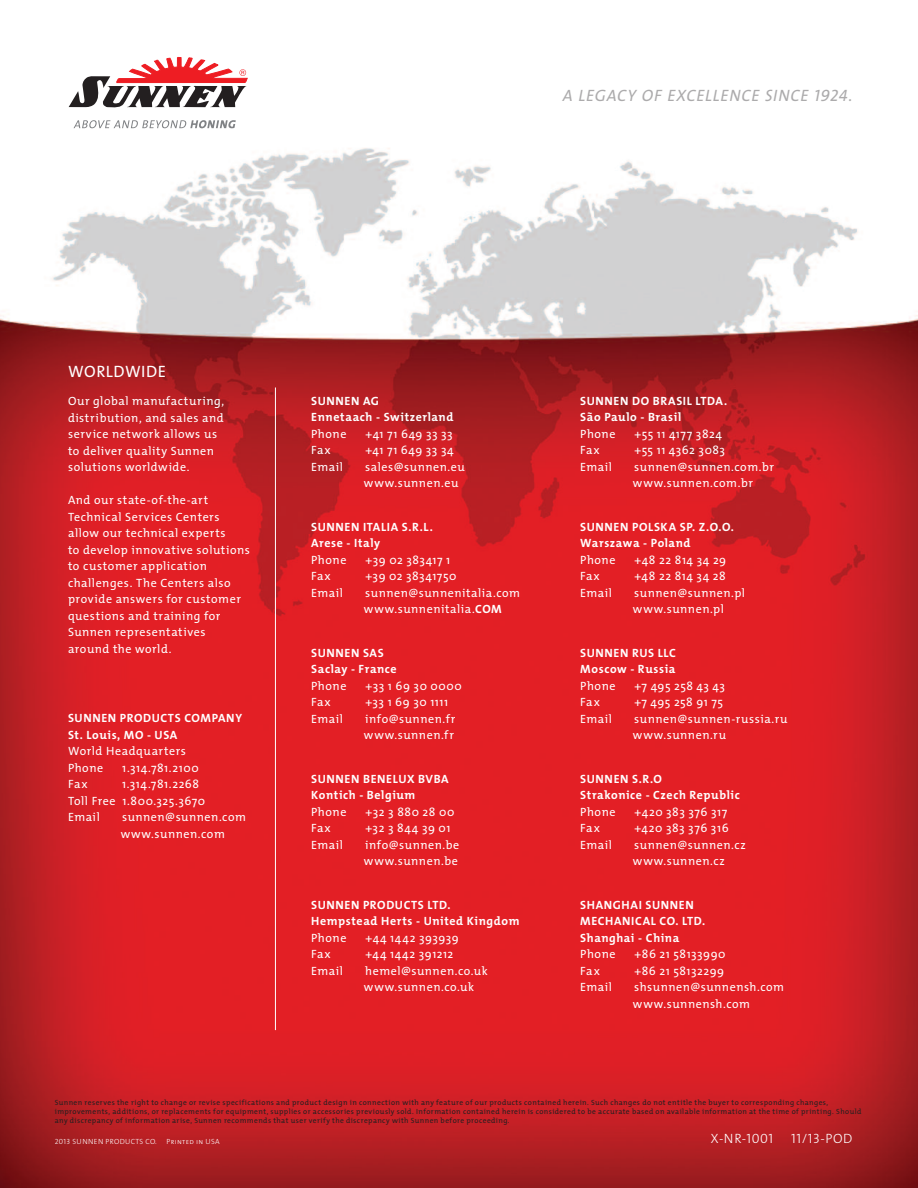
<style>
.page{position:relative;width:918px;height:1188px;background:#fff}
.page>*{position:absolute;margin:0;border:0;box-sizing:border-box;transform-origin:0 0}
.t1{font:italic 16.5px "The Mix Caps";letter-spacing:.04em;color:#acabac}
.t2{font:16.5px "The Mix Caps";letter-spacing:.03em;color:#fff}
.t3{font:13.5px "The Mix Light Caps";letter-spacing:.04em;color:#fff}
.t4{font:12px/16.5px "The Mix";letter-spacing:.045em;color:#fff}
.t5{font:700 12px/16.5px "The Mix";letter-spacing:.05em;color:#fff}
.t6{font:7.5px/9px "The Mix";letter-spacing:.055em;color:#231f20}
.t7{font:7.5px "The Mix Light Caps";letter-spacing:.04em;color:#fff}
.s1{font-weight:700}
</style>
<div class="page">
<img style="left:0;top:56px;width:918px;height:1132px">
<svg style="left:69px;top:57px;width:179px;height:51px"></svg>
<svg style="left:74px;top:120px;width:162px;height:8px"></svg>
<hr style="left:275px;top:388px;width:1px;height:642px;background:#fff">
<h1 class="t1" style="left:563px;top:90px;width:291px">A LEGACY OF EXCELLENCE SINCE 1924.</h1>
<h1 class="t2" style="left:68px;top:366px;width:100px">WORLDWIDE</h1>
<p class="t4" style="left:68px;top:394px;width:158px">Our global manufacturing, distribution, and sales and service network allows us to deliver quality Sunnen solutions worldwide.</p>
<p class="t4" style="left:68px;top:493px;width:183px">And our state-of-the-art<br>Technical Services Centers allow our technical experts<br>to develop innovative solutions to customer application challenges. The Centers also provide answers for customer questions and training for<br>Sunnen representatives around the world.</p>
<p class="t5" style="left:68px;top:711px;width:176px">SUNNEN PRODUCTS COMPANY<br>St. Louis, MO - USA</p>
<p class="t4" style="left:68px;top:744px;width:119px">World Headquarters<br>Phone</p>
<p class="t4" style="left:122px;top:761px;width:78px">1.314.781.2100</p>
<p class="t4" style="left:68px;top:777px;width:139px;text-indent:54px">1.314.781.2268<br>Toll Free 1.800.325.3670<br>Email</p>
<p class="t4" style="left:68px;top:777px;width:21px">Fax</p>
<p class="t4" style="left:121px;top:810px;width:127px">sunnen@sunnen.com www.sunnen.com</p>
<p class="t5" style="left:311px;top:394px;width:144px">SUNNEN AG<br>Ennetaach - Switzerland</p>
<p class="t4" style="left:311px;top:427px;width:37px">Phone</p>
<p class="t4" style="left:365px;top:427px;width:89px">+41 71 649 33 33</p>
<p class="t4" style="left:311px;top:443px;width:21px">Fax</p>
<p class="t4" style="left:365px;top:443px;width:90px">+41 71 649 33 34</p>
<p class="t4" style="left:311px;top:460px;width:33px">Email</p>
<p class="t4" style="left:364px;top:460px;width:103px">sales@sunnen.eu www.sunnen.eu</p>
<p class="t5" style="left:311px;top:520px;width:123px">SUNNEN ITALIA S.R.L.<br>Arese - Italy</p>
<p class="t4" style="left:311px;top:553px;width:37px">Phone</p>
<p class="t4" style="left:366px;top:553px;width:86px">+39 02 383417 1</p>
<p class="t4" style="left:311px;top:569px;width:21px">Fax</p>
<p class="t4" style="left:365px;top:569px;width:93px">+39 02 38341750</p>
<p class="t4" style="left:311px;top:586px;width:33px">Email</p>
<p class="t4" style="left:364px;top:586px;width:158px">sunnen@sunnenitalia.com www.sunnenitalia.<span class="s1">COM</span></p>
<p class="t5" style="left:311px;top:646px;width:87px">SUNNEN SAS<br>Saclay - France</p>
<p class="t4" style="left:311px;top:679px;width:37px">Phone</p>
<p class="t4" style="left:366px;top:679px;width:98px">+33 1 69 30 0000</p>
<p class="t4" style="left:311px;top:695px;width:21px">Fax</p>
<p class="t4" style="left:365px;top:695px;width:84px">+33 1 69 30 1111</p>
<p class="t4" style="left:311px;top:712px;width:33px">Email</p>
<p class="t4" style="left:364px;top:712px;width:93px">info@sunnen.fr www.sunnen.fr</p>
<p class="t5" style="left:311px;top:772px;width:139px">SUNNEN BENELUX BVBA<br>Kontich - Belgium</p>
<p class="t4" style="left:311px;top:805px;width:37px">Phone</p>
<p class="t4" style="left:366px;top:805px;width:90px">+32 3 880 28 00</p>
<p class="t4" style="left:311px;top:821px;width:21px">Fax</p>
<p class="t4" style="left:365px;top:821px;width:87px">+32 3 844 39 01</p>
<p class="t4" style="left:311px;top:838px;width:33px">Email</p>
<p class="t4" style="left:364px;top:838px;width:97px">info@sunnen.be www.sunnen.be</p>
<p class="t5" style="left:311px;top:898px;width:210px">SUNNEN PRODUCTS LTD.<br>Hempstead Herts - United Kingdom</p>
<p class="t4" style="left:311px;top:931px;width:37px">Phone</p>
<p class="t4" style="left:366px;top:931px;width:95px">+44 1442 393939</p>
<p class="t4" style="left:311px;top:948px;width:21px">Fax</p>
<p class="t4" style="left:365px;top:948px;width:89px">+44 1442 391212</p>
<p class="t4" style="left:311px;top:964px;width:33px">Email</p>
<p class="t4" style="left:364px;top:964px;width:125px">hemel@sunnen.co.uk www.sunnen.co.uk</p>
<p class="t5" style="left:580px;top:394px;width:148px">SUNNEN DO BRASIL LTDA.<br>São Paulo - Brasil</p>
<p class="t4" style="left:580px;top:427px;width:37px">Phone</p>
<p class="t4" style="left:635px;top:427px;width:89px">+55 11 4177 3824</p>
<p class="t4" style="left:580px;top:443px;width:21px">Fax</p>
<p class="t4" style="left:634px;top:443px;width:92px">+55 11 4362 3083</p>
<p class="t4" style="left:580px;top:460px;width:33px">Email</p>
<p class="t4" style="left:633px;top:460px;width:143px">sunnen@sunnen.com.br www.sunnen.com.br</p>
<p class="t5" style="left:580px;top:520px;width:155px">SUNNEN POLSKA SP. Z.O.O.<br>Warszawa - Poland</p>
<p class="t4" style="left:580px;top:553px;width:37px">Phone</p>
<p class="t4" style="left:635px;top:553px;width:93px">+48 22 814 34 29</p>
<p class="t4" style="left:580px;top:569px;width:21px">Fax</p>
<p class="t4" style="left:634px;top:569px;width:93px">+48 22 814 34 28</p>
<p class="t4" style="left:580px;top:586px;width:33px">Email</p>
<p class="t4" style="left:633px;top:586px;width:114px">sunnen@sunnen.pl www.sunnen.pl</p>
<p class="t5" style="left:580px;top:646px;width:97px">SUNNEN RUS LLC<br>Moscow - Russia</p>
<p class="t4" style="left:580px;top:679px;width:37px">Phone</p>
<p class="t4" style="left:635px;top:679px;width:92px">+7 495 258 43 43</p>
<p class="t4" style="left:580px;top:695px;width:21px">Fax</p>
<p class="t4" style="left:634px;top:695px;width:90px">+7 495 258 91 75</p>
<p class="t4" style="left:580px;top:712px;width:33px">Email</p>
<p class="t4" style="left:633px;top:712px;width:156px">sunnen@sunnen-russia.ru www.sunnen.ru</p>
<p class="t5" style="left:580px;top:772px;width:161px">SUNNEN S.R.O<br>Strakonice - Czech Republic</p>
<p class="t4" style="left:580px;top:805px;width:37px">Phone</p>
<p class="t4" style="left:635px;top:805px;width:94px">+420 383 376 317</p>
<p class="t4" style="left:580px;top:821px;width:21px">Fax</p>
<p class="t4" style="left:634px;top:821px;width:96px">+420 383 376 316</p>
<p class="t4" style="left:580px;top:838px;width:33px">Email</p>
<p class="t4" style="left:633px;top:838px;width:114px">sunnen@sunnen.cz www.sunnen.cz</p>
<p class="t5" style="left:580px;top:898px;width:127px">SHANGHAI SUNNEN<br>MECHANICAL CO. LTD.<br>Shanghai - China</p>
<p class="t4" style="left:580px;top:948px;width:37px">Phone</p>
<p class="t4" style="left:635px;top:948px;width:93px">+86 21 58133990</p>
<p class="t4" style="left:580px;top:964px;width:21px">Fax</p>
<p class="t4" style="left:634px;top:964px;width:91px">+86 21 58132299</p>
<p class="t4" style="left:580px;top:981px;width:33px">Email</p>
<p class="t4" style="left:633px;top:981px;width:153px">shsunnen@sunnensh.com www.sunnensh.com</p>
<p class="t6" style="left:55px;top:1099px;width:808px">Sunnen reserves the right to change or revise specifications and product design in connection with any feature of our products contained herein. Such changes do not entitle the buyer to corresponding changes, improvements, additions, or replacements for equipment, supplies or accessories previously sold. Information contained herein is considered to be accurate based on available information at the time of printing. Should any discrepancy of information arise, Sunnen recommends that user verify the discrepancy with Sunnen before proceeding.</p>
<p class="t7" style="left:55px;top:1139px;width:104px">2013 SUNNEN PRODUCTS CO.</p>
<p class="t7" style="left:167px;top:1139px;width:55px">Printed in USA</p>
<p class="t3" style="left:711px;top:1134px;width:64px">X-NR-1001</p>
<p class="t3" style="left:791px;top:1134px;width:63px">11/13-POD</p>
</div>
